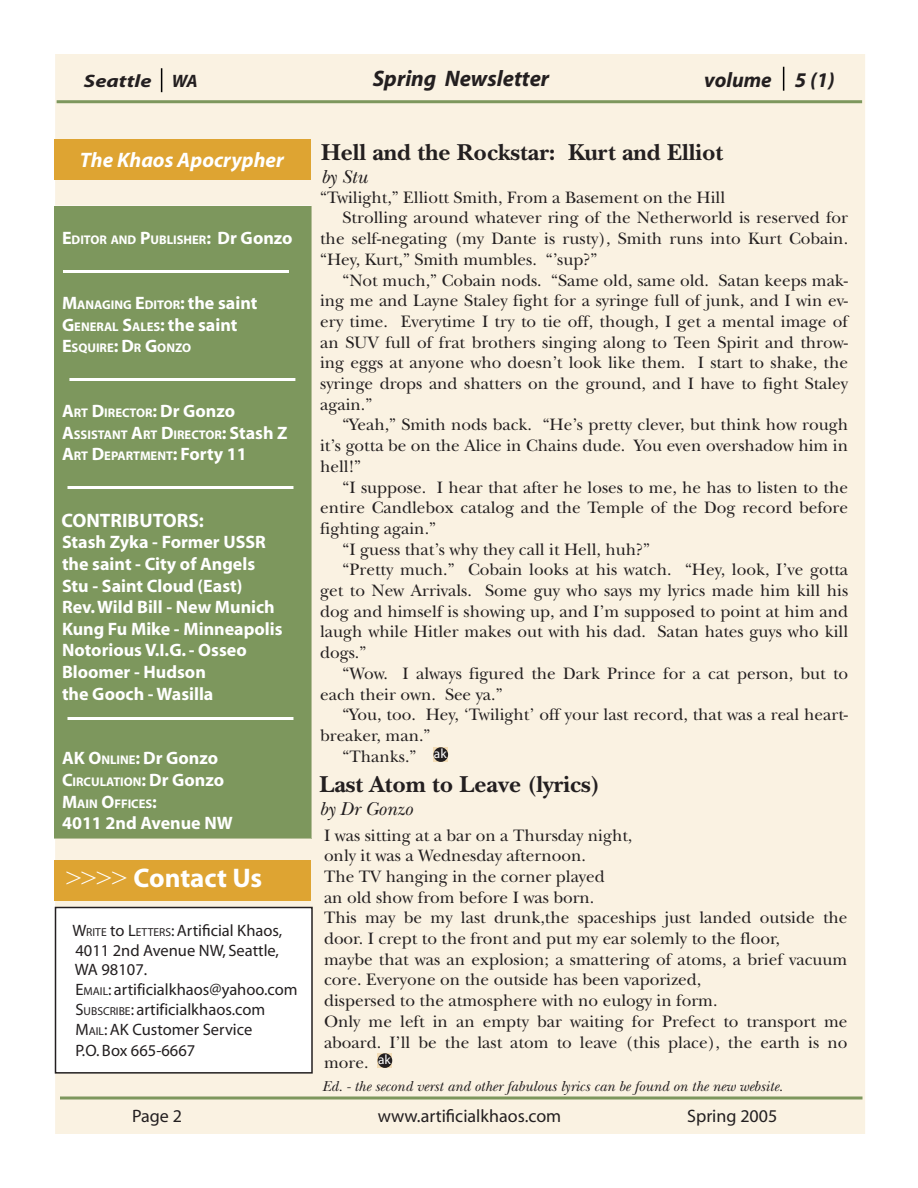
<style>
.page{position:relative;width:918px;height:1188px;background:#fff}
.page>*{position:absolute;margin:0;border:0;box-sizing:border-box;transform-origin:0 0}
.t1{font:700 27px "Myriad";color:#fff}
.t2{font:700 24px "New Baskerville";color:#231f20}
.t3{font:italic 700 22.5px "Myriad";color:#231f20}
.t4{font:italic 700 21px "Myriad";color:#fff}
.t5{font:italic 700 21px "Myriad";color:#231f20}
.t6{font:italic 19.5px "New Baskerville";color:#231f20}
.t7{font:700 19.5px "Myriad";color:#fff}
.t8{font:700 18px/21.6px "Myriad";color:#fff}
.t9{font:18px "Myriad";color:#231f20}
.t10{font:italic 700 18px "Myriad";color:#231f20;scale:1.24 1}
.t11{font:17.25px/20.7px "New Baskerville";color:#231f20}
.t12{font:16.5px/19.8px "Myriad";color:#231f20}
.t13{font:italic 15px "New Baskerville";color:#231f20}
.t14{font:700 12.6px/21.6px "Myriad";color:#fff}
.s1{font-size:18px}
.s2{font-size:12.6px}
.s3{font-family:"Times New Roman";font-weight:400}
.s4{font-size:11.55px}
</style>
<div class="page">
<div style="left:55px;top:54px;width:810px;height:1080px;background:#faf2e2"></div>
<hr style="left:57px;top:100px;width:805px;height:3px;background:#7d975d">
<svg style="left:783px;top:67px;width:1px;height:24px"></svg>
<svg style="left:161px;top:68px;width:1px;height:24px"></svg>
<div style="left:55px;top:207px;width:256px;height:631px;background:#7d975d"></div>
<hr style="left:63px;top:270px;width:226px;height:3px;background:#fff">
<div style="left:56px;top:908px;width:256px;height:165px;background:#fff"></div>
<div style="left:55px;top:907px;width:258px;height:167px;border:2px solid #231f20"></div>
<div style="left:55px;top:861px;width:256px;height:40px;background:#dea432"></div>
<div style="left:54px;top:140px;width:256px;height:40px;background:#dea432"></div>
<hr style="left:67px;top:486px;width:226px;height:3px;background:#fff">
<hr style="left:69px;top:378px;width:226px;height:3px;background:#fff">
<hr style="left:68px;top:717px;width:225px;height:3px;background:#fff">
<svg style="left:60px;top:1096px;width:802px;height:4px;background:#9cad7e"></svg>
<svg style="left:434px;top:747px;width:14px;height:15px"></svg>
<div style="left:434px;top:747px;width:14px;height:15px;background:#231f20;border-radius:50%"></div>
<svg style="left:378px;top:1053px;width:14px;height:15px"></svg>
<div style="left:378px;top:1053px;width:14px;height:15px;background:#231f20;border-radius:50%"></div>
<p class="t10" style="left:84px;top:72px;width:93px">Seattle WA</p>
<h3 class="t3" style="left:373px;top:67px;width:178px">Spring Newsletter</h3>
<p class="t5" style="left:704px;top:69px;width:132px">volume 5 (1)</p>
<p class="t4" style="left:80px;top:149px;width:206px">The Khaos Apocrypher</p>
<p class="t14" style="left:62px;top:230px;width:232px"><span class="s1">E</span>DITOR AND <span class="s1">P</span>UBLISHER<span class="s1">: Dr Gonzo</span></p>
<p class="t14" style="left:62px;top:294px;width:197px"><span class="s1">M</span>ANAGING <span class="s1">E</span>DITOR<span class="s1">: the saint</span></p>
<p class="t8" style="left:62px;top:314px;width:177px">G<span class="s2">ENERAL</span> S<span class="s2">ALES</span>: the saint</p>
<p class="t14" style="left:62px;top:338px;width:131px"><span class="s1">E</span>SQUIRE<span class="s1">: D</span>R <span class="s1">G</span>ONZO</p>
<p class="t8" style="left:62px;top:401px;width:175px">A<span class="s2">RT</span> D<span class="s2">IRECTOR</span>: Dr Gonzo</p>
<p class="t14" style="left:62px;top:424px;width:227px"><span class="s1">A</span>SSISTANT <span class="s1">A</span>RT <span class="s1">D</span>IRECTOR<span class="s1">: Stash Z<br>A</span>RT <span class="s1">D</span>EPARTMENT<span class="s1">: Forty 11</span></p>
<p class="t7" style="left:61px;top:510px;width:144px">CONTRIBUTORS:</p>
<p class="t8" style="left:62px;top:532px;width:222px">Stash Zyka - Former USSR the saint - City of Angels<br>Stu - Saint Cloud (East)<br>Rev. Wild Bill - New Munich<br>Kung Fu Mike - Minneapolis<br>Notorious V.I.G. - Osseo<br>Bloomer - Hudson<br>the Gooch - Wasilla</p>
<p class="t8" style="left:62px;top:748px;width:158px">AK O<span class="s2">NLINE</span>: Dr Gonzo</p>
<p class="t14" style="left:62px;top:771px;width:164px"><span class="s1">C</span>IRCULATION<span class="s1">: Dr Gonzo<br>M</span>AIN <span class="s1">O</span>FFICES<span class="s1">:</span></p>
<p class="t8" style="left:62px;top:813px;width:172px">4011 2nd Avenue NW</p>
<h1 class="t1" style="left:66px;top:864px;width:198px"><span class="s3">&gt;&gt;&gt;&gt;</span> Contact Us</h1>
<p class="t12" style="left:73px;top:921px;width:227px">W<span class="s4">RITE</span> to L<span class="s4">ETTERS</span>:Artificial Khaos,<br>4011 2nd Avenue NW, Seattle,<br>WA 98107.<br>E<span class="s4">MAIL</span>: artificialkhaos@yahoo.com<br>S<span class="s4">UBSCRIBE</span>: artificialkhaos.com<br>M<span class="s4">AIL</span>: AK Customer Service</p>
<p class="t12" style="left:75px;top:1042px;width:121px">P.O. Box 665-6667</p>
<h2 class="t2" style="left:321px;top:138px;width:404px">Hell and the Rockstar: Kurt and Elliot</h2>
<p class="t6" style="left:321px;top:166px;width:48px">by Stu</p>
<p class="t11" style="left:320px;top:187px;width:407px">“Twilight,” Elliott Smith, From a Basement on the Hill</p>
<p class="t11" style="left:343px;top:208px;width:507px">Strolling around whatever ring of the Netherworld is reserved for</p>
<p class="t11" style="left:320px;top:228px;width:530px">the self-negating (my Dante is rusty), Smith runs into Kurt Cobain.</p>
<p class="t11" style="left:320px;top:249px;width:279px">“Hey, Kurt,” Smith mumbles. “’sup?”</p>
<p class="t11" style="left:343px;top:270px;width:507px">“Not much,” Cobain nods. “Same old, same old. Satan keeps mak-</p>
<p class="t11" style="left:320px;top:290px;width:529px">ing me and Layne Staley fight for a syringe full of junk, and I win ev-</p>
<p class="t11" style="left:320px;top:311px;width:529px">ery time. Everytime I try to tie off, though, I get a mental image of</p>
<p class="t11" style="left:320px;top:332px;width:529px">an SUV full of frat brothers singing along to Teen Spirit and throw-</p>
<p class="t11" style="left:320px;top:353px;width:529px">ing eggs at anyone who doesn’t look like them. I start to shake, the</p>
<p class="t11" style="left:320px;top:373px;width:530px">syringe drops and shatters on the ground, and I have to fight Staley</p>
<p class="t11" style="left:320px;top:394px;width:54px">again.”</p>
<p class="t11" style="left:343px;top:415px;width:507px">“Yeah,” Smith nods back. “He’s pretty clever, but think how rough</p>
<p class="t11" style="left:320px;top:435px;width:530px">it’s gotta be on the Alice in Chains dude. You even overshadow him in</p>
<p class="t11" style="left:320px;top:456px;width:43px">hell!”</p>
<p class="t11" style="left:343px;top:477px;width:507px">“I suppose. I hear that after he loses to me, he has to listen to the</p>
<p class="t11" style="left:320px;top:497px;width:530px">entire Candlebox catalog and the Temple of the Dog record before</p>
<p class="t11" style="left:320px;top:518px;width:117px">fighting again.”</p>
<p class="t11" style="left:343px;top:539px;width:309px">“I guess that’s why they call it Hell, huh?”</p>
<p class="t11" style="left:343px;top:560px;width:507px">“Pretty much.” Cobain looks at his watch. “Hey, look, I’ve gotta</p>
<p class="t11" style="left:320px;top:580px;width:530px">get to New Arrivals. Some guy who says my lyrics made him kill his</p>
<p class="t11" style="left:320px;top:601px;width:530px">dog and himself is showing up, and I’m supposed to point at him and</p>
<p class="t11" style="left:320px;top:622px;width:530px">laugh while Hitler makes out with his dad. Satan hates guys who kill</p>
<p class="t11" style="left:320px;top:642px;width:48px">dogs.”</p>
<p class="t11" style="left:343px;top:663px;width:507px">“Wow. I always figured the Dark Prince for a cat person, but to</p>
<p class="t11" style="left:320px;top:684px;width:184px">each their own. See ya.”</p>
<p class="t11" style="left:343px;top:704px;width:507px">“You, too. Hey, ‘Twilight’ off your last record, that was a real heart-</p>
<p class="t11" style="left:320px;top:725px;width:112px">breaker, man.”</p>
<p class="t11" style="left:343px;top:746px;width:75px">“Thanks.”</p>
<h2 class="t2" style="left:320px;top:770px;width:282px">Last Atom to Leave (lyrics)</h2>
<p class="t6" style="left:320px;top:797px;width:94px">by Dr Gonzo</p>
<p class="t11" style="left:324px;top:825px;width:525px">I was sitting at a bar on a Thursday night,<br>only it was a Wednesday afternoon.<br>The TV hanging in the corner played<br>an old show from before I was born.<br>This may be my last drunk,the spaceships just landed outside the door. I crept to the front and put my ear solemly to the floor,<br>maybe that was an explosion; a smattering of atoms, a brief vacuum core. Everyone on the outside has been vaporized,<br>dispersed to the atmosphere with no eulogy in form.<br>Only me left in an empty bar waiting for Prefect to transport me aboard. I’ll be the last atom to leave (this place), the earth is no more.</p>
<p class="t13" style="left:322px;top:1077px;width:462px">Ed. - the second verst and other fabulous lyrics can be found on the new website.</p>
<p class="t9" style="left:132px;top:1107px;width:51px">Page 2</p>
<p class="t9" style="left:378px;top:1107px;width:185px">www.artificialkhaos.com</p>
<p class="t9" style="left:687px;top:1107px;width:92px">Spring 2005</p>
</div>
